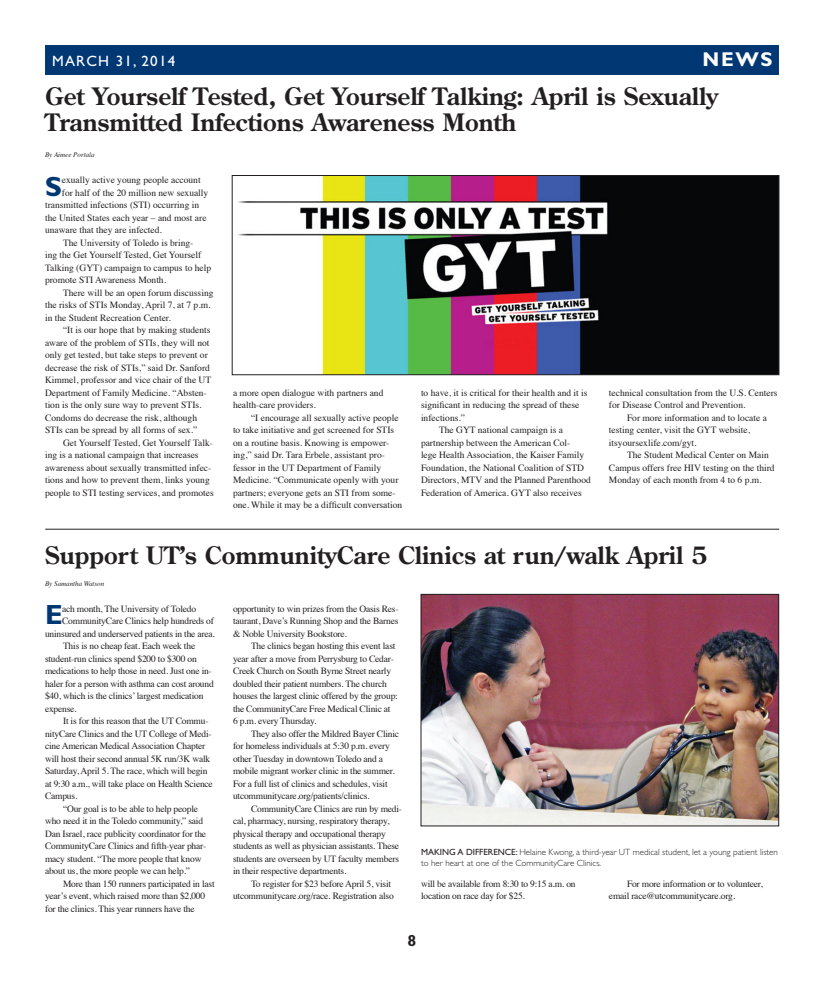
<style>
.page{position:relative;width:824px;height:990px;background:#fff}
.page>*{position:absolute;margin:0;border:0;box-sizing:border-box;transform-origin:0 0}
.Drop_Cap_2_Paragraph{font:700 27.8px "Gill Sans Std";color:#013874}
.Heading_24pt{font:700 24px/26px "Century Old Style Std";color:#231f20}
.t1{font:700 20px "Gill Sans Std";color:#fff}
.t2{font:700 16px "Gill Sans Std";color:#231f20}
.t3{font:15px "Gill Sans Std";letter-spacing:.08em;color:#fff}
.Body_Text{font:9.5px/12.5px "Times";letter-spacing:-.02em;color:#231f20}
.Body_Text-2{font:9.5px/12.5px "Times";color:#231f20}
.Drop_Cap_2_Paragraph-2{font:9.5px "Times";color:#231f20}
.Drop_Cap_2_Paragraph-3{font:9.5px "Times";letter-spacing:-.02em;color:#231f20}
.Cutline{font:300 9px/11px "Gill Sans Std";color:#231f20}
.By_line{font:italic 7px "Times";color:#231f20}
.s1{font-weight:400}
</style>
<div class="page">
<div style="left:45px;top:45px;width:734px;height:30px;background:#013874"></div>
<img style="left:237px;top:177px;width:540px;height:196px">
<div style="left:232px;top:175px;width:547px;height:200px;border:1px solid #231f20"></div>
<hr style="left:45px;top:529px;width:734px;height:1px;background:#231f20">
<img style="left:423px;top:596px;width:354px;height:228px">
<div style="left:421px;top:594px;width:358px;height:232px;border:1px solid #231f20"></div>
<p class="t3" style="left:52px;top:52px;width:125px">MARCH 31, 2014</p>
<p class="t1" style="left:702px;top:47px;width:71px">NEWS</p>
<p class="Heading_24pt" style="left:45px;top:83px;width:674px">Get Yourself Tested, Get Yourself Talking: April is Sexually<br>Transmitted Infections Awareness Month</p>
<p class="By_line" style="left:45px;top:149px;width:51px">By Aimee Portala</p>
<p class="Drop_Cap_2_Paragraph" style="left:45px;top:170px;width:18px">S</p>
<p class="Drop_Cap_2_Paragraph-2" style="left:62px;top:171px;width:140px">exually active young people account</p>
<p class="Drop_Cap_2_Paragraph-2" style="left:62px;top:184px;width:148px">for half of the 20 million new sexually</p>
<p class="Drop_Cap_2_Paragraph-2" style="left:45px;top:196px;width:156px">transmitted infections (STI) occurring in</p>
<p class="Drop_Cap_2_Paragraph-2" style="left:45px;top:209px;width:163px">the United States each year – and most are</p>
<p class="Drop_Cap_2_Paragraph-2" style="left:45px;top:221px;width:118px">unaware that they are infected.</p>
<p class="Body_Text-2" style="left:45px;top:236px;width:168px;text-indent:18px">The University of Toledo is bring-<br>ing the Get Yourself Tested, Get Yourself Talking (GYT) campaign to campus to help promote STI Awareness Month.</p>
<p class="Body_Text-2" style="left:45px;top:286px;width:170px;text-indent:18px">There will be an open forum discussing the risks of STIs Monday, April 7, at 7 p.m. in the Student Recreation Center.</p>
<p class="Body_Text-2" style="left:45px;top:323px;width:168px;text-indent:18px">“It is our hope that by making students aware of the problem of STIs, they will not only get tested, but take steps to prevent or decrease the risk of STIs,” said Dr. Sanford Kimmel, professor and vice chair of the UT Department of Family Medicine. “Absten&shy;tion is the only sure way to prevent STIs.<br>Condoms do decrease the risk, although STIs can be spread by all forms of sex.”</p>
<p class="Body_Text-2" style="left:45px;top:436px;width:170px;text-indent:18px">Get Yourself Tested, Get Yourself Talk&shy;ing is a national campaign that increases awareness about sexually transmitted infec&shy;tions and how to prevent them, links young people to STI testing services, and promotes</p>
<p class="Body_Text-2" style="left:233px;top:386px;width:152px">a more open dialogue with partners and health-care providers.</p>
<p class="Body_Text-2" style="left:233px;top:411px;width:171px;text-indent:18px">“I encourage all sexually active people to take initiative and get screened for STIs on a routine basis. Knowing is empower&shy;ing,” said Dr. Tara Erbele, assistant pro&shy;fessor in the UT Department of Family Medicine. “Communicate openly with your partners; everyone gets an STI from some&shy;one. While it may be a difficult conversation</p>
<p class="Body_Text-2" style="left:421px;top:386px;width:168px">to have, it is critical for their health and it is significant in reducing the spread of these infections.”</p>
<p class="Body_Text-2" style="left:421px;top:423px;width:171px;text-indent:18px">The GYT national campaign is a partnership between the American Col-<br>lege Health Association, the Kaiser Family Foundation, the National Coalition of STD Directors, MTV and the Planned Parenthood Federation of America. GYT also receives</p>
<p class="Body_Text-2" style="left:609px;top:386px;width:170px">technical consultation from the U.S. Centers for Disease Control and Prevention.</p>
<p class="Body_Text-2" style="left:609px;top:411px;width:159px;text-indent:18px">For more information and to locate a testing center, visit the GYT website, itsyoursexlife.com/gyt.</p>
<p class="Body_Text-2" style="left:609px;top:448px;width:167px;text-indent:18px">The Student Medical Center on Main<br>Campus offers free HIV testing on the third<br>Monday of each month from 4 to 6 p.m.</p>
<p class="Heading_24pt" style="left:45px;top:542px;width:663px">Support UT’s CommunityCare Clinics at run/walk April 5</p>
<p class="By_line" style="left:45px;top:577px;width:61px">By Samantha Watson</p>
<p class="Drop_Cap_2_Paragraph" style="left:45px;top:598px;width:19px">E</p>
<p class="Drop_Cap_2_Paragraph-3" style="left:62px;top:600px;width:135px">ach month, The University of Toledo</p>
<p class="Body_Text" style="left:233px;top:601px;width:167px;text-align:justify">opportunity to win prizes from the Oasis Res&shy;taurant, Dave’s Running Shop and the Barnes &amp; Noble University Bookstore.</p>
<p class="Body_Text" style="left:233px;top:639px;width:166px;text-indent:18px">The clinics began hosting this event last year after a move from Perrysburg to Cedar-Creek Church on South Byrne Street nearly doubled their patient numbers. The church houses the largest clinic offered by the group: the CommunityCare Free Medical Clinic at<br>6 p.m. every Thursday.</p>
<p class="Body_Text" style="left:233px;top:726px;width:168px;text-indent:18px">They also offer the Mildred Bayer Clinic for homeless individuals at 5:30 p.m. every other Tuesday in downtown Toledo and a mobile migrant worker clinic in the summer.<br>For a full list of clinics and schedules, visit utcommunitycare.org/patients/clinics.</p>
<p class="Body_Text" style="left:233px;top:801px;width:171px;text-indent:18px">CommunityCare Clinics are run by medi&shy;cal, pharmacy, nursing, respiratory therapy, physical therapy and occupational therapy students as well as physician assistants. These students are overseen by UT faculty members in their respective departments.</p>
<p class="Body_Text" style="left:233px;top:876px;width:162px;text-align:right">To register for $23 before April 5, visit utcommunitycare.org/race. Registration also</p>
<p class="Body_Text" style="left:421px;top:876px;width:156px">will be available from 8:30 to 9:15 a.m. on location on race day for $25.</p>
<p class="Body_Text" style="left:609px;top:876px;width:155px;text-indent:18px">For more information or to volunteer, email race@utcommunitycare.org.</p>
<p class="Drop_Cap_2_Paragraph-3" style="left:62px;top:612px;width:153px">CommunityCare Clinics help hundreds of</p>
<p class="Drop_Cap_2_Paragraph-3" style="left:45px;top:625px;width:171px">uninsured and underserved patients in the area.</p>
<p class="Body_Text" style="left:45px;top:639px;width:170px;text-indent:18px">This is no cheap feat. Each week the student-run clinics spend $200 to $300 on medications to help those in need. Just one in&shy;haler for a person with asthma can cost around $40, which is the clinics’ largest medication expense.</p>
<p class="Body_Text" style="left:45px;top:714px;width:169px;text-indent:18px">It is for this reason that the UT Commu&shy;nityCare Clinics and the UT College of Medi&shy;cine American Medical Association Chapter will host their second annual 5K run/3K walk Saturday, April 5. The race, which will begin at 9:30 a.m., will take place on Health Science Campus.</p>
<p class="Body_Text" style="left:45px;top:801px;width:163px;text-indent:18px">“Our goal is to be able to help people who need it in the Toledo community,” said Dan Israel, race publicity coordinator for the CommunityCare Clinics and fifth-year phar&shy;macy student. “The more people that know about us, the more people we can help.”</p>
<p class="Body_Text" style="left:45px;top:876px;width:171px;text-indent:18px">More than 150 runners participated in last year’s event, which raised more than $2,000 for the clinics. This year runners have the</p>
<p class="Cutline" style="left:421px;top:846px;width:358px"><span class="s1">MAKING A DIFFERENCE:</span> Helaine Kwong, a third-year UT medical student, let a young patient listen to her heart at one of the CommunityCare Clinics.</p>
<p class="t2" style="left:407px;top:931px;width:10px">8</p>
</div>
